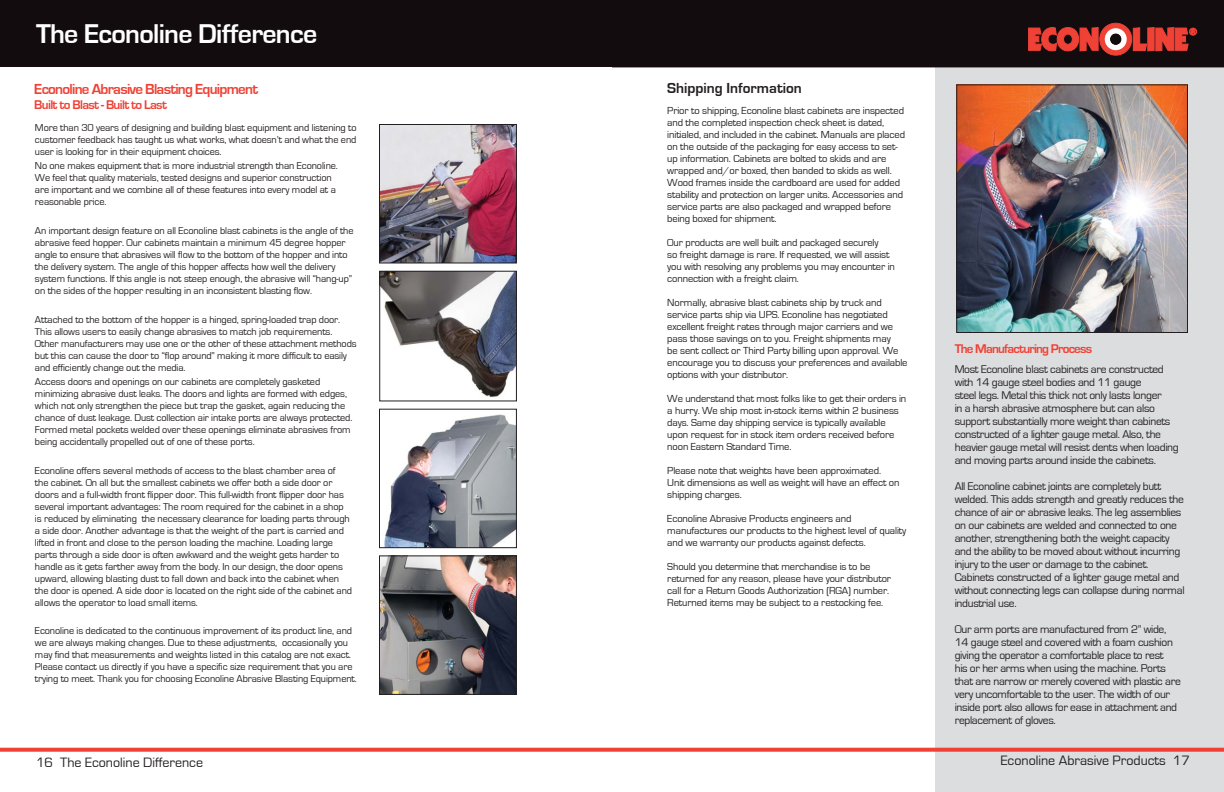
<style>
.page{position:relative;width:1224px;height:792px;background:#fff}
.page>*{position:absolute;margin:0;border:0;box-sizing:border-box;transform-origin:0 0}
.t1{font:700 28px "Eurostile";letter-spacing:-.025em;color:#fff}
.t2{font:700 15px "Eurostile";letter-spacing:-.05em;color:#ef4135}
.t3{font:700 15px "Eurostile";color:#231f20}
.t4{font:14px "Eurostile";color:#231f20}
.t5{font:700 13px "Eurostile";letter-spacing:-.06em;color:#ef4135}
.t6{font:11.5px/13px "Eurostile";letter-spacing:-.025em;color:#231f20}
.t7{font:10.5px/12px "Eurostile";letter-spacing:-.01em;color:#231f20}
.t8{font:10.2px/12px "Eurostile";letter-spacing:-.01em;color:#231f20}
</style>
<div class="page">
<svg style="left:0;top:748px;width:612px;height:4px;background:#f04e43"></svg>
<div style="left:0;top:0;width:612px;height:67px;background:#130c0e"></div>
<div style="left:936px;top:9px;width:288px;height:783px;background:#dcddde"></div>
<svg style="left:612px;top:748px;width:612px;height:4px;background:#ee4d42"></svg>
<div style="left:612px;top:0;width:612px;height:67px;background:#130c0e"></div>
<svg style="left:1028px;top:23px;width:169px;height:32px;background:#96352f"></svg>
<div style="left:1190px;top:28px;width:6px;height:7px;border:1px solid #ef4135;border-radius:50%"></div>
<div style="left:1189px;top:28px;width:8px;height:7px;border:1px solid #ef4135;border-radius:50%"></div>
<div style="left:1110px;top:34px;width:11px;height:11px;background:#130c0e;border-radius:50%"></div>
<img style="left:958px;top:86px;width:228px;height:245px">
<div style="left:956px;top:84px;width:232px;height:249px;border:1px solid #231f20"></div>
<img style="left:381px;top:126px;width:134px;height:136px">
<div style="left:379px;top:124px;width:138px;height:140px;border:1px solid #231f20"></div>
<img style="left:381px;top:273px;width:134px;height:125px">
<div style="left:379px;top:271px;width:138px;height:130px;border:1px solid #231f20"></div>
<img style="left:384px;top:414px;width:131px;height:132px">
<div style="left:379px;top:409px;width:138px;height:139px;border:1px solid #231f20"></div>
<img style="left:381px;top:557px;width:134px;height:136px">
<div style="left:379px;top:555px;width:138px;height:140px;border:1px solid #231f20"></div>
<h1 class="t1" style="left:36px;top:20px;width:283px">The Econoline Difference</h1>
<h2 class="t2" style="left:34px;top:82px;width:225px">Econoline Abrasive Blasting Equipment</h2>
<p class="t5" style="left:34px;top:99px;width:134px">Built to Blast - Built to Last</p>
<p class="t8" style="left:35px;top:122px;width:323px;text-align:justify">More than 30 years of designing and building blast equipment and listening to customer feedback has taught us what works, what doesn’t and what the end user is looking for in their equipment choices.</p>
<p class="t8" style="left:35px;top:160px;width:304px">No one makes equipment that is more industrial strength than Econoline.<br>We feel that quality materials, tested designs and superior construction are important and we combine all of these features into every model at a reasonable price.</p>
<p class="t8" style="left:35px;top:225px;width:320px">An important design feature on all Econoline blast cabinets is the angle of the abrasive feed hopper. Our cabinets maintain a minimum 45 degree hopper angle to ensure that abrasives will flow to the bottom of the hopper and into the delivery system. The angle of this hopper affects how well the delivery system functions. If this angle is not steep enough, the abrasive will “hang-up” on the sides of the hopper resulting in an inconsistent blasting flow.</p>
<p class="t8" style="left:35px;top:313px;width:323px">Attached to the bottom of the hopper is a hinged, spring-loaded trap door.<br>This allows users to easily change abrasives to match job requirements.<br>Other manufacturers may use one or the other of these attachment methods but this can cause the door to “flop around” making it more difficult to easily and efficiently change out the media.</p>
<p class="t8" style="left:35px;top:376px;width:319px">Access doors and openings on our cabinets are completely gasketed minimizing abrasive dust leaks. The doors and lights are formed with edges, which not only strengthen the piece but trap the gasket, again reducing the chance of dust leakage. Dust collection air intake ports are always protected.<br>Formed metal pockets welded over these openings eliminate abrasives from being accidentally propelled out of one of these ports.</p>
<p class="t8" style="left:35px;top:464px;width:319px">Econoline offers several methods of access to the blast chamber area of<br>the cabinet. On all but the smallest cabinets we offer both a side door or doors and a full-width front flipper door. This full-width front flipper door has several important advantages: The room required for the cabinet in a shop is reduced by eliminating the necessary clearance for loading parts through a side door. Another advantage is that the weight of the part is carried and lifted in front and close to the person loading the machine. Loading large parts through a side door is often awkward and the weight gets harder to handle as it gets farther away from the body. In our design, the door opens upward, allowing blasting dust to fall down and back into the cabinet when the door is opened. A side door is located on the right side of the cabinet and allows the operator to load small items.</p>
<p class="t8" style="left:35px;top:625px;width:323px">Econoline is dedicated to the continuous improvement of its product line, and we are always making changes. Due to these adjustments, occasionally you may find that measurements and weights listed in this catalog are not exact.<br>Please contact us directly if you have a specific size requirement that you are trying to meet. Thank you for choosing Econoline Abrasive Blasting Equipment.</p>
<h3 class="t4" style="left:36px;top:756px;width:169px">16 The Econoline Difference</h3>
<h2 class="t3" style="left:667px;top:81px;width:136px">Shipping Information</h2>
<p class="t7" style="left:667px;top:105px;width:239px">Prior to shipping, Econoline blast cabinets are inspected and the completed inspection check sheet is dated, initialed, and included in the cabinet. Manuals are placed on the outside of the packaging for easy access to set&shy;up information. Cabinets are bolted to skids and are wrapped and/or boxed, then banded to skids as well.<br>Wood frames inside the cardboard are used for added stability and protection on larger units. Accessories and service parts are also packaged and wrapped before being boxed for shipment.</p>
<p class="t7" style="left:667px;top:237px;width:229px">Our products are well built and packaged securely<br>so freight damage is rare. If requested, we will assist you with resolving any problems you may encounter in connection with a freight claim.</p>
<p class="t7" style="left:667px;top:297px;width:242px">Normally, abrasive blast cabinets ship by truck and service parts ship via UPS. Econoline has negotiated excellent freight rates through major carriers and we pass those savings on to you. Freight shipments may<br>be sent collect or Third Party billing upon approval. We encourage you to discuss your preferences and available options with your distributor.</p>
<p class="t7" style="left:667px;top:393px;width:241px">We understand that most folks like to get their orders in a hurry. We ship most in-stock items within 2 business days. Same day shipping service is typically available upon request for in stock item orders received before noon Eastern Standard Time.</p>
<p class="t7" style="left:667px;top:465px;width:234px">Please note that weights have been approximated.<br>Unit dimensions as well as weight will have an effect on shipping charges.</p>
<p class="t7" style="left:667px;top:513px;width:240px">Econoline Abrasive Products engineers and manufactures our products to the highest level of quality and we warranty our products against defects.</p>
<p class="t7" style="left:667px;top:561px;width:225px">Should you determine that merchandise is to be returned for any reason, please have your distributor call for a Return Goods Authorization (RGA) number.<br>Returned items may be subject to a restocking fee.</p>
<p class="t5" style="left:955px;top:342px;width:139px">The Manufacturing Process</p>
<p class="t6" style="left:955px;top:363px;width:226px">Most Econoline blast cabinets are constructed with 14 gauge steel bodies and 11 gauge<br>steel legs. Metal this thick not only lasts longer<br>in a harsh abrasive atmosphere but can also support substantially more weight than cabinets constructed of a lighter gauge metal. Also, the heavier gauge metal will resist dents when loading and moving parts around inside the cabinets.</p>
<p class="t6" style="left:955px;top:480px;width:231px">All Econoline cabinet joints are completely butt welded. This adds strength and greatly reduces the chance of air or abrasive leaks. The leg assemblies on our cabinets are welded and connected to one another, strengthening both the weight capacity and the ability to be moved about without incurring injury to the user or damage to the cabinet.<br>Cabinets constructed of a lighter gauge metal and without connecting legs can collapse during normal industrial use.</p>
<p class="t6" style="left:955px;top:623px;width:228px">Our arm ports are manufactured from 2” wide, 14 gauge steel and covered with a foam cushion giving the operator a comfortable place to rest<br>his or her arms when using the machine. Ports that are narrow or merely covered with plastic are very uncomfortable to the user. The width of our inside port also allows for ease in attachment and replacement of gloves.</p>
<h3 class="t4" style="left:1001px;top:754px;width:191px">Econoline Abrasive Products 17</h3>
</div>
